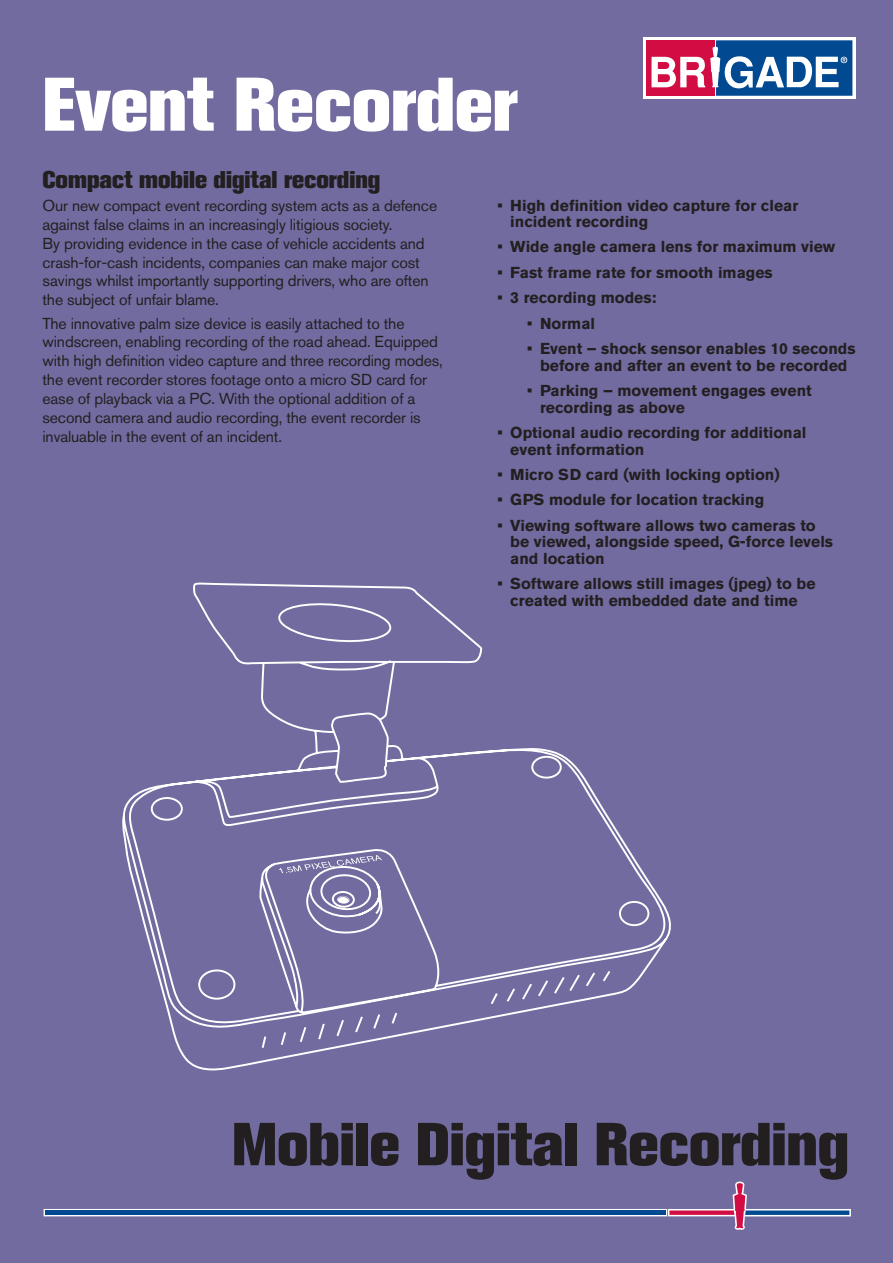
<style>
.page{position:relative;width:893px;height:1263px;background:#716b9f}
.page>*{position:absolute;margin:0;border:0;box-sizing:border-box;transform-origin:0 0}
.Page_titles{font:800 75px "Akzidenz Grotesk BE";color:#fff}
.t1{font:800 60px "Akzidenz Grotesk BE";color:#231f20}
.Quotes{font:800 24px "Akzidenz Grotesk BE";color:#231f20}
.white_body{font:15.75px/18.9px "Akzidenz Grotesk BE";letter-spacing:-.01em;color:#231f20}
.t2{font:700 15.75px/16.5px "Akzidenz Grotesk BE";color:#231f20}
</style>
<div class="page">
<svg style="left:44px;top:1181px;width:807px;height:49px"></svg>
<div style="left:643px;top:37px;width:212px;height:62px;background:#fff"></div>
<div style="left:646px;top:40px;width:69px;height:56px;background:#d20d44"></div>
<div style="left:716px;top:40px;width:136px;height:56px;background:#014990"></div>
<svg style="left:651px;top:47px;width:196px;height:42px"></svg>
<svg style="left:122px;top:583px;width:549px;height:487px"></svg>
<svg style="left:260px;top:755px;width:390px;height:295px"></svg>
<p class="Page_titles" style="left:43px;top:61px;width:476px">Event Recorder</p>
<p class="Quotes" style="left:43px;top:165px;width:339px">Compact mobile digital recording</p>
<p class="white_body" style="left:43px;top:196px;width:396px">Our new compact event recording system acts as a defence against false claims in an increasingly litigious society.<br>By providing evidence in the case of vehicle accidents and crash-for-cash incidents, companies can make major cost savings whilst importantly supporting drivers, who are often the subject of unfair blame.</p>
<p class="white_body" style="left:43px;top:313px;width:402px">The innovative palm size device is easily attached to the windscreen, enabling recording of the road ahead. Equipped with high definition video capture and three recording modes, the event recorder stores footage onto a micro SD card for ease of playback via a PC. With the optional addition of a second camera and audio recording, the event recorder is invaluable in the event of an incident.</p>
<p class="t2" style="left:510px;top:197px;width:290px;text-indent:-13px">• High definition video capture for clear incident recording</p>
<p class="t2" style="left:497px;top:239px;width:339px">• Wide angle camera lens for maximum view</p>
<p class="t2" style="left:497px;top:264px;width:277px">• Fast frame rate for smooth images</p>
<p class="t2" style="left:497px;top:290px;width:160px">• 3 recording modes:</p>
<p class="t2" style="left:527px;top:315px;width:69px">• Normal</p>
<p class="t2" style="left:527px;top:340px;width:330px;text-align:center">• Event – shock sensor enables 10 seconds before and after an event to be recorded</p>
<p class="t2" style="left:540px;top:382px;width:273px;text-indent:-13px">• Parking – movement engages event recording as above</p>
<p class="t2" style="left:510px;top:424px;width:298px;text-indent:-13px">• Optional audio recording for additional event information</p>
<p class="t2" style="left:497px;top:466px;width:284px">• Micro SD card (with locking option)</p>
<p class="t2" style="left:497px;top:492px;width:268px">• GPS module for location tracking</p>
<p class="t2" style="left:510px;top:517px;width:324px;text-indent:-13px">• Viewing software allows two cameras to be viewed, alongside speed, G-force levels and location</p>
<p class="t2" style="left:497px;top:575px;width:320px;text-align:center">• Software allows still images (jpeg) to be created with embedded date and time</p>
<p class="t1" style="left:232px;top:1109px;width:618px">Mobile Digital Recording</p>
</div>
